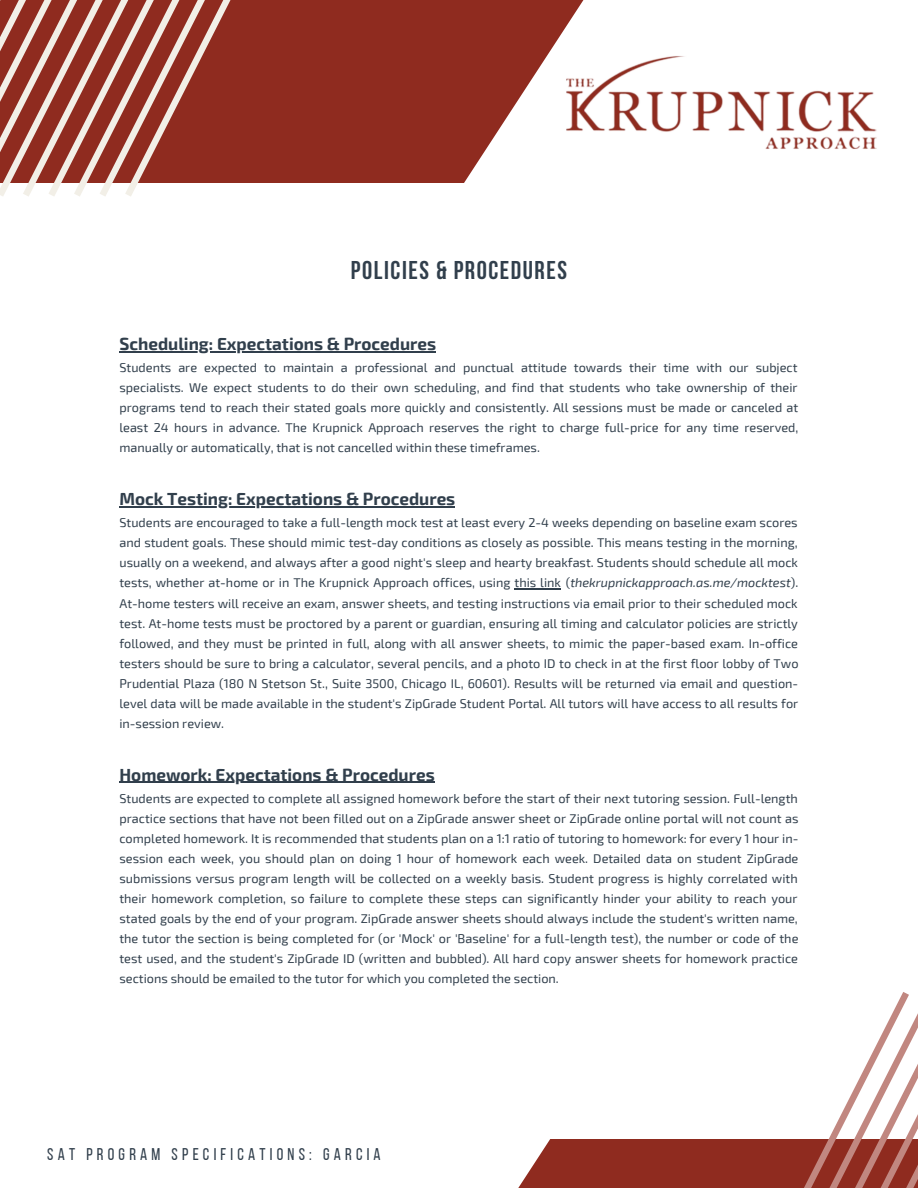
<style>
.page{position:relative;width:918px;height:1188px;background:#fff}
.page>*{position:absolute;margin:0;border:0;box-sizing:border-box;transform-origin:0 0}
.t1{font:700 25.65px "Bebas Neue";letter-spacing:.06em;color:#313f4c}
.t2{font:700 17.1px "Exo 2";color:#313f4c}
.t3{font:16.95px "Bebas Neue";letter-spacing:.25em;color:#313f4c}
.t4{font:12.6px/20.1px "Exo 2";color:#313f4c;text-align:justify}
.s1{font-style:italic}
</style>
<div class="page">
<svg style="left:518px;top:1140px;width:120px;height:48px;background:#9d473c"></svg>
<svg style="left:396px;top:0;width:7px;height:182px"></svg>
<div style="left:371px;top:0;width:25px;height:183px;background:#8f2b1f"></div>
<div style="left:345px;top:0;width:26px;height:183px;background:#8f2b1f"></div>
<div style="left:320px;top:0;width:25px;height:183px;background:#8f2b1f"></div>
<div style="left:294px;top:0;width:26px;height:183px;background:#8f2b1f"></div>
<div style="left:268px;top:0;width:26px;height:183px;background:#8f2b1f"></div>
<div style="left:243px;top:0;width:25px;height:183px;background:#8f2b1f"></div>
<div style="left:217px;top:0;width:26px;height:183px;background:#8f2b1f"></div>
<svg style="left:0;top:0;width:217px;height:196px;background:#ad665b"></svg>
<svg style="left:909px;top:1013px;width:9px;height:175px"></svg>
<svg style="left:638px;top:992px;width:271px;height:196px"></svg>
<hr style="left:119px;top:351px;width:317px;height:1px;background:#313f4c">
<hr style="left:119px;top:506px;width:336px;height:1px;background:#313f4c">
<hr style="left:515px;top:589px;width:46px;height:1px;background:#313f4c">
<hr style="left:119px;top:782px;width:316px;height:1px;background:#313f4c">
<img style="left:403px;top:0;width:474px;height:183px">
<h1 class="t1" style="left:351px;top:260px;width:218px">POLICIES &amp; PROCEDURES</h1>
<h2 class="t2" style="left:119px;top:333px;width:318px">Scheduling: Expectations &amp; Procedures</h2>
<p class="t4" style="left:119px;top:357px;width:680px">Students are expected to maintain a professional and punctual attitude towards their time with our subject specialists. We expect students to do their own scheduling, and find that students who take ownership of their programs tend to reach their stated goals more quickly and consistently. All sessions must be made or canceled at least 24 hours in advance. The Krupnick Approach reserves the right to charge full-price for any time reserved, manually or automatically, that is not cancelled within these timeframes.</p>
<h2 class="t2" style="left:119px;top:488px;width:337px">Mock Testing: Expectations &amp; Procedures</h2>
<p class="t4" style="left:119px;top:512px;width:681px">Students are encouraged to take a full-length mock test at least every 2-4 weeks depending on baseline exam scores and student goals. These should mimic test-day conditions as closely as possible. This means testing in the morning, usually on a weekend, and always after a good night's sleep and hearty breakfast. Students should schedule all mock tests, whether at-home or in The Krupnick Approach offices, using this link (<span class="s1">thekrupnickapproach.as.me/mocktest</span>).<br>At-home testers will receive an exam, answer sheets, and testing instructions via email prior to their scheduled mock test. At-home tests must be proctored by a parent or guardian, ensuring all timing and calculator policies are strictly followed, and they must be printed in full, along with all answer sheets, to mimic the paper-based exam. In-office testers should be sure to bring a calculator, several pencils, and a photo ID to check in at the first floor lobby of Two Prudential Plaza (180 N Stetson St., Suite 3500, Chicago IL, 60601). Results will be returned via email and question&shy;level data will be made available in the student's ZipGrade Student Portal. All tutors will have access to all results for in-session review.</p>
<h2 class="t2" style="left:119px;top:763px;width:317px">Homework: Expectations &amp; Procedures</h2>
<p class="t4" style="left:119px;top:788px;width:681px">Students are expected to complete all assigned homework before the start of their next tutoring session. Full-length practice sections that have not been filled out on a ZipGrade answer sheet or ZipGrade online portal will not count as completed homework. It is recommended that students plan on a 1:1 ratio of tutoring to homework: for every 1 hour in&shy;session each week, you should plan on doing 1 hour of homework each week. Detailed data on student ZipGrade submissions versus program length will be collected on a weekly basis. Student progress is highly correlated with their homework completion, so failure to complete these steps can significantly hinder your ability to reach your stated goals by the end of your program. ZipGrade answer sheets should always include the student's written name, the tutor the section is being completed for (or 'Mock' or 'Baseline' for a full-length test), the number or code of the test used, and the student's ZipGrade ID (written and bubbled). All hard copy answer sheets for homework practice sections should be emailed to the tutor for which you completed the section.</p>
<h3 class="t3" style="left:47px;top:1147px;width:335px">SAT PROGRAM SPECIFICATIONS: GARCIA</h3>
</div>
